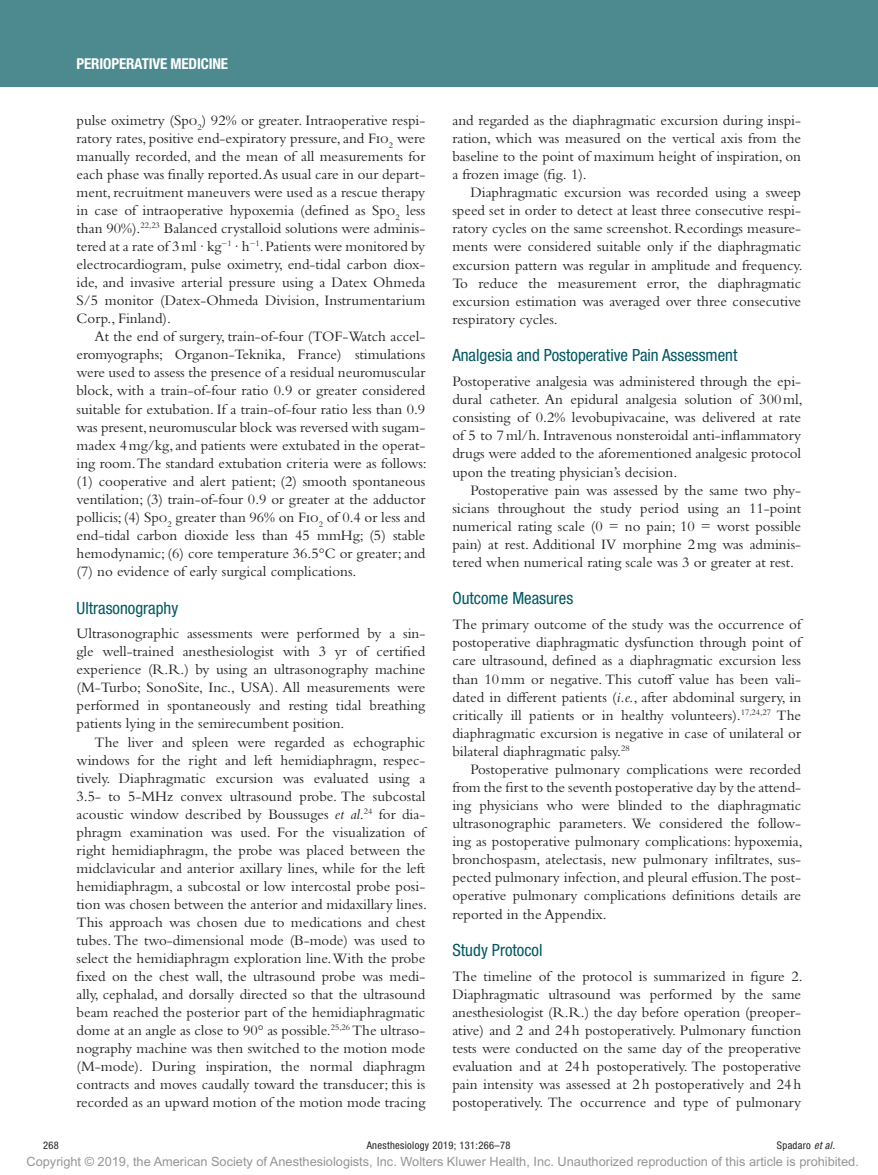
<style>
.page{position:relative;width:878px;height:1175px;background:#fff}
.page>*{position:absolute;margin:0;border:0;box-sizing:border-box;transform-origin:0 0}
.t1{font:condensed 16.8px "Helvetica Neue LT Std";color:#005861}
.t2{font:15px/18px "Bembo Std";color:#231f20;text-align:justify}
.t3{font:700 condensed 15px "Helvetica Neue LT Std";letter-spacing:-.01em;color:#fff}
.t4{font:12.75px "Arial MT Std";color:#939598}
.t5{font:condensed 10.5px "Helvetica Neue LT Std";letter-spacing:.03em;color:#231f20}
.s1{font-style:italic}
</style>
<div class="page">
<div style="left:0;top:0;width:878px;height:86px;background:#4d8a90"></div>
<p class="t3" style="left:77px;top:54px;width:153px">PERIOPERATIVE MEDICINE</p>
<p class="t2" style="left:77px;top:111px;width:350px">pulse oximetry (Spo<sub>2</sub>) 92% or greater. Intraoperative respi&shy;ratory rates, positive end-expiratory pressure, and Fio<sub>2</sub> were manually recorded, and the mean of all measurements for each phase was finally reported. As usual care in our depart&shy;ment, recruitment maneuvers were used as a rescue therapy in case of intraoperative hypoxemia (defined as Spo<sub>2</sub> less than 90%).<sup>22,23</sup> Balanced crystalloid solutions were adminis&shy;tered at a rate of 3ml · kg<sup>−1</sup> · h<sup>−1</sup>. Patients were monitored by electrocardiogram, pulse oximetry, end-tidal carbon diox&shy;ide, and invasive arterial pressure using a Datex Ohmeda S/5 monitor (Datex-Ohmeda Division, Instrumentarium Corp., Finland).</p>
<p class="t2" style="left:77px;top:327px;width:352px;text-indent:18px">At the end of surgery, train-of-four (TOF-Watch accel&shy;eromyographs; Organon-Teknika, France) stimulations were used to assess the presence of a residual neuromuscular block, with a train-of-four ratio 0.9 or greater considered suitable for extubation. If a train-of-four ratio less than 0.9 was present, neuromuscular block was reversed with sugam&shy;madex 4mg/kg, and patients were extubated in the operat&shy;ing room. The standard extubation criteria were as follows: (1) cooperative and alert patient; (2) smooth spontaneous ventilation; (3) train-of-four 0.9 or greater at the adductor pollicis; (4) Spo<sub>2</sub> greater than 96% on Fio<sub>2</sub> of 0.4 or less and end-tidal carbon dioxide less than 45 mmHg; (5) stable hemodynamic; (6) core temperature 36.5°C or greater; and (7) no evidence of early surgical complications.</p>
<p class="t1" style="left:77px;top:598px;width:103px">Ultrasonography</p>
<p class="t2" style="left:77px;top:624px;width:350px">Ultrasonographic assessments were performed by a sin&shy;gle well-trained anesthesiologist with 3 yr of certified experience (R.R.) by using an ultrasonography machine (M-Turbo; SonoSite, Inc., USA). All measurements were performed in spontaneously and resting tidal breathing patients lying in the semirecumbent position.</p>
<p class="t2" style="left:77px;top:732px;width:352px;text-indent:18px">The liver and spleen were regarded as echographic windows for the right and left hemidiaphragm, respec&shy;tively. Diaphragmatic excursion was evaluated using a 3.5- to 5-MHz convex ultrasound probe. The subcostal acoustic window described by Boussuges <span class="s1">et al</span>.<sup>24</sup> for dia&shy;phragm examination was used. For the visualization of right hemidiaphragm, the probe was placed between the midclavicular and anterior axillary lines, while for the left hemidiaphragm, a subcostal or low intercostal probe posi&shy;tion was chosen between the anterior and midaxillary lines.<br>This approach was chosen due to medications and chest tubes. The two-dimensional mode (B-mode) was used to select the hemidiaphragm exploration line. With the probe fixed on the chest wall, the ultrasound probe was medi&shy;ally, cephalad, and dorsally directed so that the ultrasound beam reached the posterior part of the hemidiaphragmatic dome at an angle as close to 90° as possible.<sup>25,26</sup> The ultraso&shy;nography machine was then switched to the motion mode (M-mode). During inspiration, the normal diaphragm contracts and moves caudally toward the transducer; this is recorded as an upward motion of the motion mode tracing</p>
<p class="t2" style="left:452px;top:111px;width:350px">and regarded as the diaphragmatic excursion during inspi&shy;ration, which was measured on the vertical axis from the baseline to the point of maximum height of inspiration, on a frozen image (fig. 1).</p>
<p class="t2" style="left:452px;top:183px;width:352px;text-indent:18px">Diaphragmatic excursion was recorded using a sweep speed set in order to detect at least three consecutive respi&shy;ratory cycles on the same screenshot. Recordings measure&shy;ments were considered suitable only if the diaphragmatic excursion pattern was regular in amplitude and frequency.<br>To reduce the measurement error, the diaphragmatic excursion estimation was averaged over three consecutive respiratory cycles.</p>
<p class="t1" style="left:452px;top:345px;width:286px">Analgesia and Postoperative Pain Assessment</p>
<p class="t2" style="left:452px;top:372px;width:352px">Postoperative analgesia was administered through the epi&shy;dural catheter. An epidural analgesia solution of 300ml, consisting of 0.2% levobupivacaine, was delivered at rate of 5 to 7ml/h. Intravenous nonsteroidal anti-inflammatory drugs were added to the aforementioned analgesic protocol upon the treating physician’s decision.</p>
<p class="t2" style="left:452px;top:480px;width:350px;text-indent:18px">Postoperative pain was assessed by the same two phy&shy;sicians throughout the study period using an 11-point numerical rating scale (0 = no pain; 10 = worst possible pain) at rest. Additional IV morphine 2mg was adminis&shy;tered when numerical rating scale was 3 or greater at rest.</p>
<p class="t1" style="left:452px;top:589px;width:122px">Outcome Measures</p>
<p class="t2" style="left:452px;top:615px;width:350px">The primary outcome of the study was the occurrence of postoperative diaphragmatic dysfunction through point of care ultrasound, defined as a diaphragmatic excursion less than 10mm or negative. This cutoff value has been vali&shy;dated in different patients (<span class="s1">i.e.</span>, after abdominal surgery, in critically ill patients or in healthy volunteers).<sup>17,24,27</sup> The diaphragmatic excursion is negative in case of unilateral or bilateral diaphragmatic palsy.<sup>28</sup></p>
<p class="t2" style="left:452px;top:760px;width:352px;text-indent:18px">Postoperative pulmonary complications were recorded from the first to the seventh postoperative day by the attend&shy;ing physicians who were blinded to the diaphragmatic ultrasonographic parameters. We considered the follow&shy;ing as postoperative pulmonary complications: hypoxemia, bronchospasm, atelectasis, new pulmonary infiltrates, sus&shy;pected pulmonary infection, and pleural effusion.The post&shy;operative pulmonary complications definitions details are reported in the Appendix.</p>
<p class="t1" style="left:452px;top:940px;width:92px">Study Protocol</p>
<p class="t2" style="left:452px;top:966px;width:352px">The timeline of the protocol is summarized in figure 2.<br>Diaphragmatic ultrasound was performed by the same anesthesiologist (R.R.) the day before operation (preoper&shy;ative) and 2 and 24h postoperatively. Pulmonary function tests were conducted on the same day of the preoperative evaluation and at 24h postoperatively. The postoperative pain intensity was assessed at 2h postoperatively and 24h postoperatively. The occurrence and type of pulmonary</p>
<p class="t5" style="left:43px;top:1139px;width:17px">268</p>
<p class="t5" style="left:367px;top:1139px;width:145px">Anesthesiology 2019; 131:266–78</p>
<p class="t5" style="left:776px;top:1139px;width:59px">Spadaro <span class="s1">et al.</span></p>
<p class="t4" style="left:27px;top:1154px;width:833px">Copyright © 2019, the American Society of Anesthesiologists, Inc. Wolters Kluwer Health, Inc. Unauthorized reproduction of this article is prohibited.</p>
</div>
